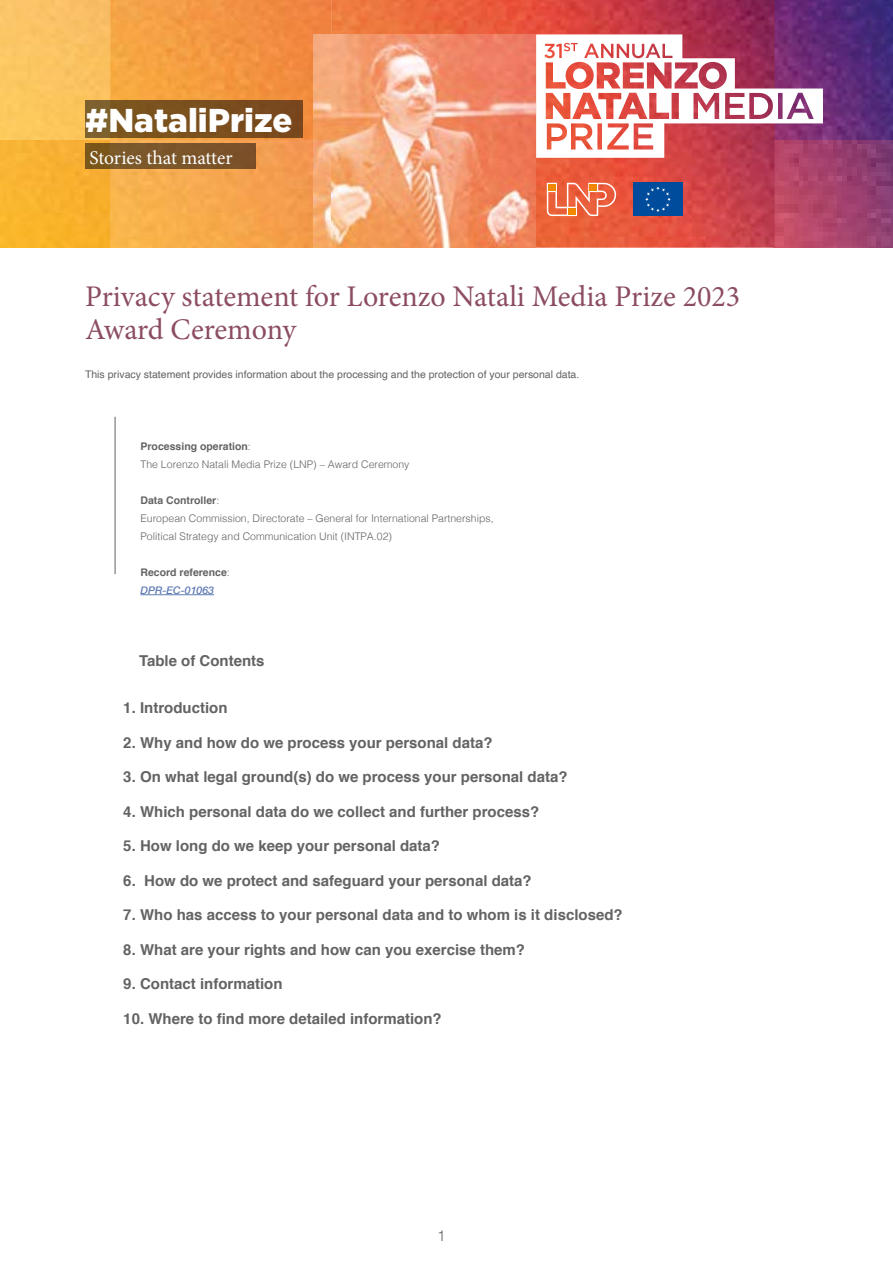
<style>
.page{position:relative;width:893px;height:1263px;background:#fff}
.page>*{position:absolute;margin:0;border:0;box-sizing:border-box;transform-origin:0 0}
.t1{font:900 33px "Gotham HTF";color:#fff}
.t2{font:30px/33px "Minion Pro";color:#8c4c62}
.t3{font:19.5px "Minion Pro";letter-spacing:-.005em;color:#fff}
.t4{font:700 15px "Helvetica";color:#646363}
.t5{font:300 15px "Helvetica";color:#646363}
.t6{font:300 10.5px/18px "Helvetica";color:#646363}
.t7{font:10.5px "Helvetica";color:#646363}
.t8{font:700 10.5px "Helvetica";color:#646363}
.t9{font:italic 500 10.5px "Helvetica Neue";color:#607cb4}
.s1{font-weight:700}
.s2{font-weight:300}
</style>
<div class="page">
<img style="left:0;top:0;width:893px;height:248px">
<img style="left:314px;top:34px;width:18px;height:106px">
<img style="left:332px;top:34px;width:204px;height:214px">
<div style="left:633px;top:183px;width:50px;height:33px;background:#004c9c"></div>
<svg style="left:645px;top:187px;width:26px;height:25px"></svg>
<svg style="left:547px;top:183px;width:69px;height:33px;background:#ee8165"></svg>
<div style="left:548px;top:184px;width:7px;height:7px;background:#f18800"></div>
<div style="left:568px;top:208px;width:7px;height:7px;background:#f18800"></div>
<div style="left:590px;top:184px;width:7px;height:7px;background:#f18800"></div>
<svg style="left:536px;top:34px;width:287px;height:124px"></svg>
<div style="left:85px;top:100px;width:218px;height:37px;background:linear-gradient(to right,#7d5d24,#78451b)"></div>
<hr style="left:141px;top:594px;width:73px;height:1px;background:#607cb4">
<hr style="left:115px;top:417px;width:1px;height:157px;background:#616160">
<div style="left:85px;top:144px;width:170px;height:25px;background:linear-gradient(to right,#7c5a22,#7b512c)"></div>
<h1 class="t1" style="left:85px;top:102px;width:209px">#NataliPrize</h1>
<h3 class="t3" style="left:89px;top:144px;width:145px">Stories that matter</h3>
<h2 class="t2" style="left:85px;top:280px;width:657px">Privacy statement for Lorenzo Natali Media Prize 2023<br>Award Ceremony</h2>
<p class="t7" style="left:85px;top:366px;width:496px">This privacy statement provides information about the processing and the protection of your personal data.</p>
<p class="t6" style="left:141px;top:436px;width:270px"><span class="s1">Processing operation</span>:<br>The Lorenzo Natali Media Prize (LNP) – Award Ceremony</p>
<p class="t6" style="left:141px;top:490px;width:355px"><span class="s1">Data Controller</span>:<br>European Commission, Directorate – General for International Partnerships,<br>Political Strategy and Communication Unit (INTPA.02)</p>
<p class="t8" style="left:141px;top:564px;width:91px">Record reference<span class="s2">:</span></p>
<p class="t9" style="left:141px;top:581px;width:75px">DPR-EC-01063</p>
<p class="t4" style="left:139px;top:649px;width:127px">Table of Contents</p>
<p class="t4" style="left:123px;top:696px;width:106px">1. Introduction</p>
<p class="t4" style="left:123px;top:730px;width:371px">2. Why and how do we process your personal data?</p>
<p class="t4" style="left:123px;top:765px;width:446px">3. On what legal ground(s) do we process your personal data?</p>
<p class="t4" style="left:123px;top:799px;width:417px">4. Which personal data do we collect and further process?</p>
<p class="t4" style="left:123px;top:834px;width:318px">5. How long do we keep your personal data?</p>
<p class="t4" style="left:123px;top:868px;width:410px">6. How do we protect and safeguard your personal data?</p>
<p class="t4" style="left:123px;top:903px;width:501px">7. Who has access to your personal data and to whom is it disclosed?</p>
<p class="t4" style="left:123px;top:937px;width:403px">8. What are your rights and how can you exercise them?</p>
<p class="t4" style="left:123px;top:972px;width:161px">9. Contact information</p>
<p class="t4" style="left:123px;top:1006px;width:320px">10. Where to find more detailed information?</p>
<p class="t5" style="left:437px;top:1223px;width:10px">1</p>
</div>
